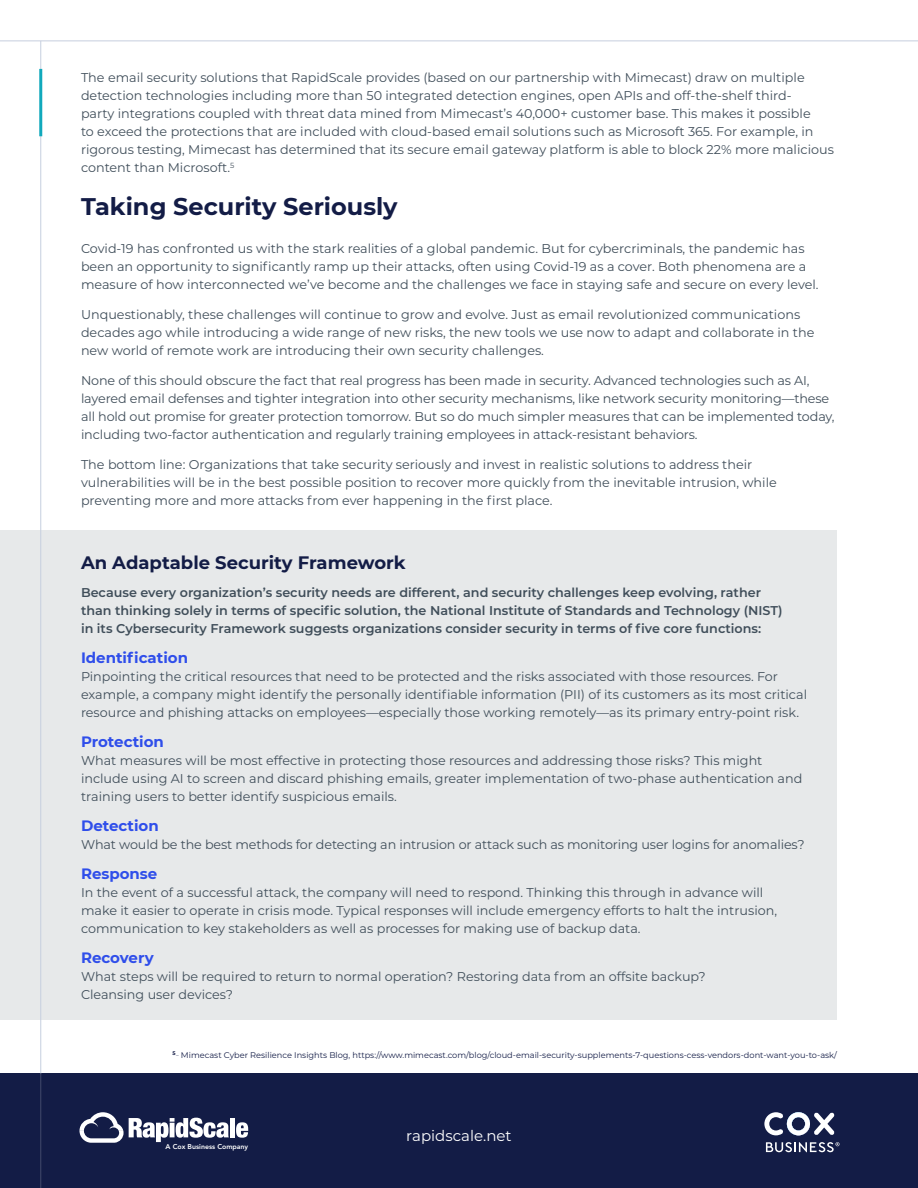
<style>
.page{position:relative;width:918px;height:1188px;background:#fff}
.page>*{position:absolute;margin:0;border:0;box-sizing:border-box;transform-origin:0 0}
.t1{font:700 24px "Montserrat";color:#131c46}
.t2{font:700 18px "Montserrat";color:#131c46}
.t3{font:700 15px "Montserrat";color:#2f4eea}
.t4{font:15px "Montserrat";color:#fff}
.t5{font:12.75px/18px "Montserrat";color:#404e5a}
.t6{font:600 12.75px/18px "Montserrat";color:#404e5a}
.t7{font:8.25px "Montserrat";color:#131c46}
.t8{font:800 7.05px "Avenir LT Std";color:#fff}
</style>
<div class="page">
<div style="left:0;top:531px;width:837px;height:489px;background:#e7e9ea"></div>
<div style="left:0;top:1074px;width:918px;height:114px;background:#131c46"></div>
<hr style="left:0;top:40px;width:918px;height:1px;background:#c6cfdf">
<hr style="left:40px;top:41px;width:1px;height:1033px;background:#c6cfdf">
<hr style="left:40px;top:1074px;width:1px;height:114px;background:#42496b">
<hr style="left:39px;top:69px;width:3px;height:67px;background:#11a9bc">
<svg style="left:764px;top:1112px;width:71px;height:23px"></svg>
<svg style="left:766px;top:1142px;width:74px;height:10px"></svg>
<div style="left:230px;top:1118px;width:5px;height:19px;background:#fff"></div>
<svg style="left:236px;top:1122px;width:12px;height:16px"></svg>
<svg style="left:80px;top:1112px;width:149px;height:31px"></svg>
<p class="t5" style="left:81px;top:68px;width:754px">The email security solutions that RapidScale provides (based on our partnership with Mimecast) draw on multiple detection technologies including more than 50 integrated detection engines, open APIs and off-the-shelf third-<br>party integrations coupled with threat data mined from Mimecast’s 40,000+ customer base. This makes it possible<br>to exceed the protections that are included with cloud-based email solutions such as Microsoft 365. For example, in rigorous testing, Mimecast has determined that its secure email gateway platform is able to block 22% more malicious content than Microsoft.<sup>5</sup></p>
<h1 class="t1" style="left:81px;top:189px;width:318px">Taking Security Seriously</h1>
<p class="t5" style="left:81px;top:239px;width:739px">Covid-19 has confronted us with the stark realities of a global pandemic. But for cybercriminals, the pandemic has been an opportunity to significantly ramp up their attacks, often using Covid-19 as a cover. Both phenomena are a measure of how interconnected we’ve become and the challenges we face in staying safe and secure on every level.</p>
<p class="t5" style="left:81px;top:305px;width:735px">Unquestionably, these challenges will continue to grow and evolve. Just as email revolutionized communications decades ago while introducing a wide range of new risks, the new tools we use now to adapt and collaborate in the new world of remote work are introducing their own security challenges.</p>
<p class="t5" style="left:81px;top:371px;width:755px">None of this should obscure the fact that real progress has been made in security. Advanced technologies such as AI, layered email defenses and tighter integration into other security mechanisms, like network security monitoring—these all hold out promise for greater protection tomorrow. But so do much simpler measures that can be implemented today, including two-factor authentication and regularly training employees in attack-resistant behaviors.</p>
<p class="t5" style="left:81px;top:455px;width:697px">The bottom line: Organizations that take security seriously and invest in realistic solutions to address their vulnerabilities will be in the best possible position to recover more quickly from the inevitable intrusion, while preventing more and more attacks from ever happening in the first place.</p>
<h2 class="t2" style="left:81px;top:550px;width:326px">An Adaptable Security Framework</h2>
<p class="t6" style="left:81px;top:583px;width:703px">Because every organization’s security needs are different, and security challenges keep evolving, rather than thinking solely in terms of specific solution, the National Institute of Standards and Technology (NIST) in its Cybersecurity Framework suggests organizations consider security in terms of five core functions:</p>
<p class="t3" style="left:81px;top:647px;width:109px">Identification</p>
<p class="t5" style="left:81px;top:667px;width:728px">Pinpointing the critical resources that need to be protected and the risks associated with those resources. For example, a company might identify the personally identifiable information (PII) of its customers as its most critical resource and phishing attacks on employees—especially those working remotely—as its primary entry-point risk.</p>
<p class="t3" style="left:81px;top:731px;width:84px">Protection</p>
<p class="t5" style="left:81px;top:751px;width:723px">What measures will be most effective in protecting those resources and addressing those risks? This might include using AI to screen and discard phishing emails, greater implementation of two-phase authentication and training users to better identify suspicious emails.</p>
<p class="t3" style="left:81px;top:815px;width:79px">Detection</p>
<p class="t5" style="left:81px;top:835px;width:725px">What would be the best methods for detecting an intrusion or attack such as monitoring user logins for anomalies?</p>
<p class="t3" style="left:81px;top:863px;width:78px">Response</p>
<p class="t5" style="left:81px;top:883px;width:698px">In the event of a successful attack, the company will need to respond. Thinking this through in advance will make it easier to operate in crisis mode. Typical responses will include emergency efforts to halt the intrusion, communication to key stakeholders as well as processes for making use of backup data.</p>
<p class="t3" style="left:81px;top:947px;width:74px">Recovery</p>
<p class="t5" style="left:81px;top:967px;width:626px">What steps will be required to return to normal operation? Restoring data from an offsite backup?<br>Cleansing user devices?</p>
<p class="t7" style="left:173px;top:1050px;width:666px"><sup>5</sup><sup>_</sup> Mimecast Cyber Resilience Insights Blog, https://www.mimecast.com/blog/cloud-email-security-supplements-7-questions-cess-vendors-dont-want-you-to-ask/</p>
<p class="t8" style="left:166px;top:1143px;width:84px">A Cox Business Company</p>
<p class="t4" style="left:406px;top:1125px;width:107px">rapidscale.net</p>
</div>
